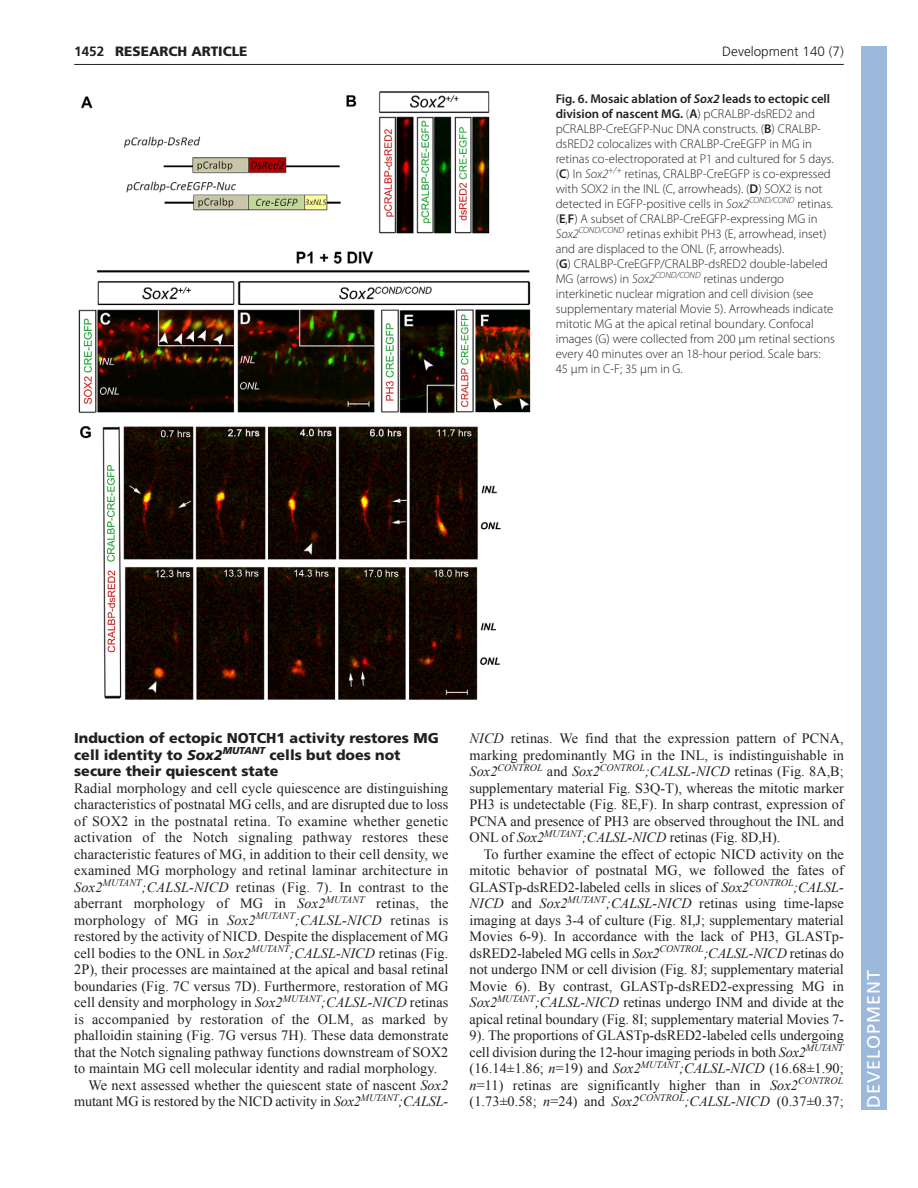
<style>
.page{position:relative;width:918px;height:1188px;background:#fff}
.page>*{position:absolute;margin:0;border:0;box-sizing:border-box;transform-origin:0 0}
.t1{font:18px "Frutiger LT Std";letter-spacing:.055em;color:#fff}
.t2{font:14.25px/16.5px "Times New Roman";letter-spacing:.005em;color:#231f20;text-align:justify}
.t3{font:900 14.25px/16.5px "Frutiger LT Std";color:#231f20}
.t4{font:300 13.5px "Frutiger";color:#231f20}
.t5{font:900 13.5px "Frutiger LT Std";color:#231f20}
.t6{font:700 13.5px "Frutiger LT Std";color:#231f20}
.t7{font:300 12.75px/15px "Myriad Pro";color:#231f20}
.s1{font-weight:600}
.s2{font-weight:600;font-style:italic}
.s3{font-style:italic}
</style>
<div class="page">
<hr style="left:74px;top:64px;width:770px;height:1px;background:#231f20">
<img style="left:78px;top:91px;width:453px;height:609px">
<div style="left:861px;top:46px;width:25px;height:1064px;background:#9cb9db"></div>
<p class="t6" style="left:74px;top:46px;width:32px">1452</p>
<p class="t5" style="left:115px;top:45px;width:134px">RESEARCH ARTICLE</p>
<p class="t4" style="left:722px;top:46px;width:123px">Development 140 (7)</p>
<p class="t7" style="left:556px;top:92px;width:281px"><span class="s1">Fig. 6. Mosaic ablation of</span> <span class="s2">Sox2</span> <span class="s1">leads to ectopic cell division of nascent MG.</span> (<span class="s1">A</span>) pCRALBP-dsRED2 and pCRALBP-CreEGFP-Nuc DNA constructs. (<span class="s1">B</span>) CRALBP&shy;dsRED2 colocalizes with CRALBP-CreEGFP in MG in retinas co-electroporated at P1 and cultured for 5 days. (<span class="s1">C</span>) In <span class="s3">Sox2</span><sup>+/+</sup> retinas, CRALBP-CreEGFP is co-expressed with SOX2 in the INL (C, arrowheads). (<span class="s1">D</span>) SOX2 is not detected in EGFP-positive cells in <span class="s3">Sox2</span><sup>COND/COND</sup> retinas. (<span class="s1">E</span>,<span class="s1">F</span>) A subset of CRALBP-CreEGFP-expressing MG in <span class="s3">Sox2</span><sup>COND/COND</sup> retinas exhibit PH3 (E, arrowhead, inset) and are displaced to the ONL (F, arrowheads).<br>(<span class="s1">G</span>) CRALBP-CreEGFP/CRALBP-dsRED2 double-labeled MG (arrows) in <span class="s3">Sox2</span><sup>COND/COND</sup> retinas undergo interkinetic nuclear migration and cell division (see supplementary material Movie 5). Arrowheads indicate mitotic MG at the apical retinal boundary. Confocal images (G) were collected from 200 μm retinal sections every 40 minutes over an 18-hour period. Scale bars:<br>45 μm in C-F; 35 μm in G.</p>
<p class="t3" style="left:74px;top:731px;width:366px">Induction of ectopic NOTCH1 activity restores MG cell identity to <span class="s3">Sox2</span><sup>MUTANT</sup> cells but does not secure their quiescent state</p>
<p class="t2" style="left:74px;top:780px;width:376px">Radial morphology and cell cycle quiescence are distinguishing</p>
<p class="t2" style="left:74px;top:796px;width:376px">characteristics of postnatal MG cells, and are disrupted due to loss</p>
<p class="t2" style="left:74px;top:813px;width:376px">of SOX2 in the postnatal retina. To examine whether genetic</p>
<p class="t2" style="left:74px;top:829px;width:376px">activation of the Notch signaling pathway restores these</p>
<p class="t2" style="left:74px;top:846px;width:376px">characteristic features of MG, in addition to their cell density, we</p>
<p class="t2" style="left:74px;top:862px;width:376px">examined MG morphology and retinal laminar architecture in</p>
<p class="t2" style="left:74px;top:879px;width:376px"><span class="s3">Sox2</span><sup>MUTANT</sup><span class="s3">;CALSL-NICD</span> retinas (Fig. 7). In contrast to the</p>
<p class="t2" style="left:74px;top:895px;width:376px">aberrant morphology of MG in <span class="s3">Sox2</span><sup>MUTANT</sup> retinas, the</p>
<p class="t2" style="left:74px;top:912px;width:376px">morphology of MG in <span class="s3">Sox2</span><sup>MUTANT</sup><span class="s3">;CALSL-NICD</span> retinas is</p>
<p class="t2" style="left:74px;top:928px;width:376px">restored by the activity of NICD. Despite the displacement of MG</p>
<p class="t2" style="left:74px;top:945px;width:376px">cell bodies to the ONL in <span class="s3">Sox2</span><sup>MUTANT</sup><span class="s3">;CALSL-NICD</span> retinas (Fig.</p>
<p class="t2" style="left:74px;top:961px;width:376px">2P), their processes are maintained at the apical and basal retinal</p>
<p class="t2" style="left:74px;top:978px;width:376px">boundaries (Fig. 7C versus 7D). Furthermore, restoration of MG</p>
<p class="t2" style="left:74px;top:994px;width:376px">cell density and morphology in <span class="s3">Sox2</span><sup>MUTANT</sup><span class="s3">;CALSL-NICD</span> retinas</p>
<p class="t2" style="left:74px;top:1011px;width:376px">is accompanied by restoration of the OLM, as marked by</p>
<p class="t2" style="left:74px;top:1027px;width:376px">phalloidin staining (Fig. 7G versus 7H). These data demonstrate</p>
<p class="t2" style="left:74px;top:1044px;width:376px">that the Notch signaling pathway functions downstream of SOX2</p>
<p class="t2" style="left:74px;top:1060px;width:365px">to maintain MG cell molecular identity and radial morphology.</p>
<p class="t2" style="left:88px;top:1077px;width:361px">We next assessed whether the quiescent state of nascent <span class="s3">Sox2</span></p>
<p class="t2" style="left:74px;top:1093px;width:376px">mutant MG is restored by the NICD activity in <span class="s3">Sox2</span><sup>MUTANT</sup><span class="s3">;CALSL-</span></p>
<p class="t2" style="left:470px;top:730px;width:376px"><span class="s3">NICD</span> retinas. We find that the expression pattern of PCNA, marking predominantly MG in the INL, is indistinguishable in <span class="s3">Sox2</span><sup>CONTROL</sup> and <span class="s3">Sox2</span><sup>CONTROL</sup><span class="s3">;CALSL-NICD</span> retinas (Fig. 8A,B; supplementary material Fig. S3Q-T), whereas the mitotic marker PH3 is undetectable (Fig. 8E,F). In sharp contrast, expression of PCNA and presence of PH3 are observed throughout the INL and ONL of <span class="s3">Sox2</span><sup>MUTANT</sup><span class="s3">;CALSL-NICD</span> retinas (Fig. 8D,H).</p>
<p class="t2" style="left:470px;top:846px;width:376px;text-indent:14px">To further examine the effect of ectopic NICD activity on the mitotic behavior of postnatal MG, we followed the fates of GLASTp-dsRED2-labeled cells in slices of <span class="s3">Sox2</span><sup>CONTROL</sup><span class="s3">;CALSL-NICD</span> and <span class="s3">Sox2</span><sup>MUTANT</sup><span class="s3">;CALSL-NICD</span> retinas using time-lapse imaging at days 3-4 of culture (Fig. 8I,J; supplementary material Movies 6-9). In accordance with the lack of PH3, GLASTp&shy;dsRED2-labeled MG cells in <span class="s3">Sox2</span><sup>CONTROL</sup><span class="s3">;CALSL-NICD</span> retinas do not undergo INM or cell division (Fig. 8J; supplementary material Movie 6). By contrast, GLASTp-dsRED2-expressing MG in <span class="s3">Sox2</span><sup>MUTANT</sup><span class="s3">;CALSL-NICD</span> retinas undergo INM and divide at the apical retinal boundary (Fig. 8I; supplementary material Movies 7- 9). The proportions of GLASTp-dsRED2-labeled cells undergoing cell division during the 12-hour imaging periods in both <span class="s3">Sox2</span><sup>MUTANT </sup>(16.14±1.86; <span class="s3">n</span>=19) and <span class="s3">Sox2</span><sup>MUTANT</sup><span class="s3">;CALSL-NICD</span> (16.68±1.90; <span class="s3">n</span>=11) retinas are significantly higher than in <span class="s3">Sox2</span><sup>CONTROL </sup>(1.73±0.58; <span class="s3">n</span>=24) and <span class="s3">Sox2</span><sup>CONTROL</sup><span class="s3">;CALSL-NICD</span> (0.37±0.37;</p>
<p class="t1" style="left:863px;top:1108px;width:140px;rotate:-90deg">DEVELOPMENT</p>
</div>
